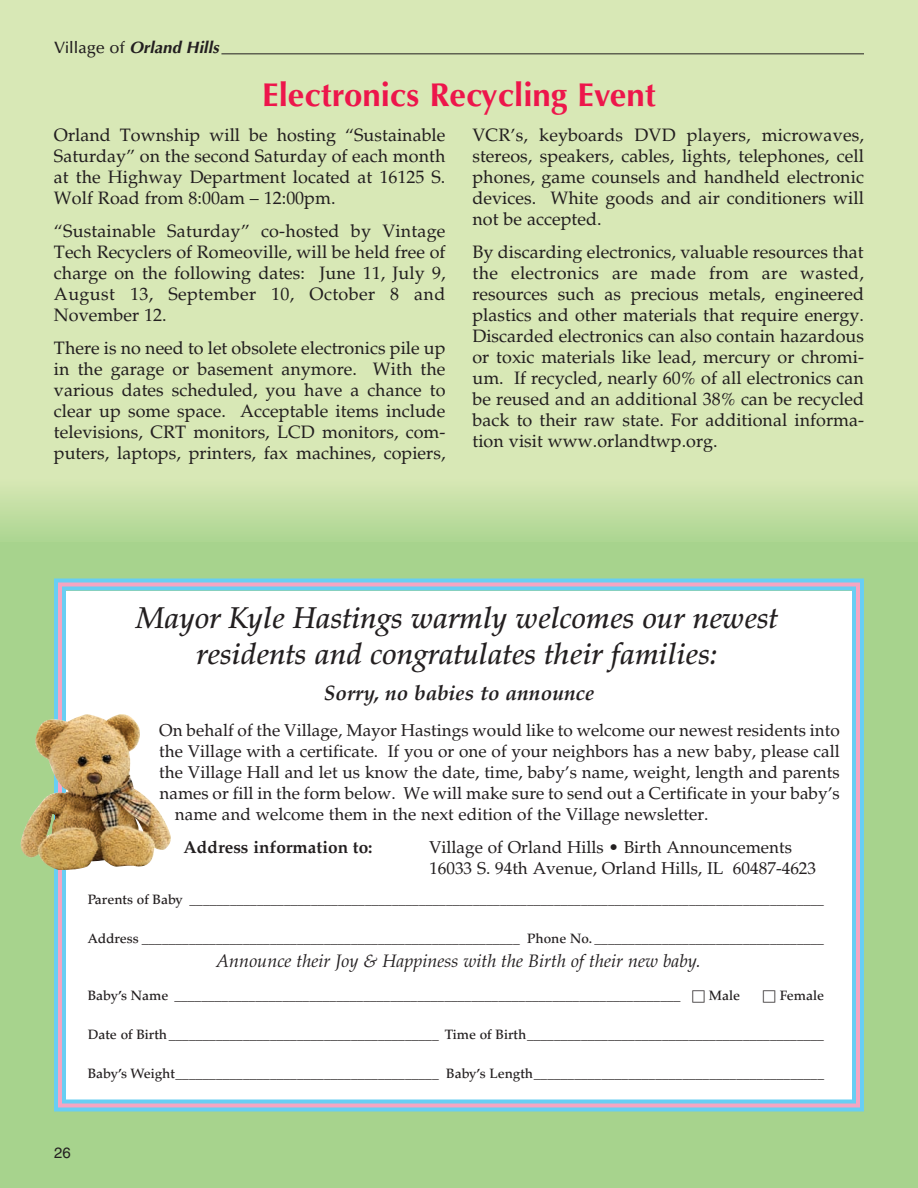
<style>
.page{position:relative;width:918px;height:1188px;background:#fff}
.page>*{position:absolute;margin:0;border:0;box-sizing:border-box;transform-origin:0 0}
.t1{font:700 33px "Optima";color:#ed164b}
.t2{font:italic 500 30px/36px "Palatino";color:#231f20;text-align:center}
.t3{font:italic 700 21px "Palatino";color:#231f20}
.t4{font:18px/21px "Palatia";color:#231f20;text-align:justify}
.t5{font:italic 18px "Palatino";color:#231f20}
.t6{font:17.25px/21px "Palatia";color:#231f20}
.t7{font:700 17.25px "Palatino";color:#231f20}
.t8{font:italic 700 16.5px "Optima";color:#231f20}
.t9{font:15px "Helvetica";color:#231f20}
.t10{font:500 13.5px "Palatino";color:#231f20}
.s1{font-weight:500;font-style:normal}
.s2{font-family:"Universal Newswith Comm Pi";font-weight:400}
</style>
<div class="page">
<div style="left:0;top:0;width:918px;height:488px;background:#d8e8b6"></div>
<div style="left:0;top:479px;width:918px;height:68px;background:linear-gradient(to bottom,#d8e8b5,#a9d48f)"></div>
<div style="left:0;top:542px;width:918px;height:646px;background:#a7d38d"></div>
<hr style="left:221px;top:53px;width:643px;height:1px;background:#231f20">
<svg style="left:54px;top:578px;width:810px;height:534px;background:#f7fafc"></svg>
<img style="left:20px;top:713px;width:152px;height:157px">
<p class="t8" style="left:54px;top:40px;width:170px"><span class="s1">V i l l a g e o f</span> Orland Hills</p>
<h1 class="t1" style="left:262px;top:81px;width:395px">Electronics Recycling Event</h1>
<p class="t4" style="left:54px;top:126px;width:393px">Orland Township will be hosting “Sustainable Saturday” on the second Saturday of each month at the Highway Department located at 16125 S.<br>Wolf Road from 8:00am – 12:00pm.</p>
<p class="t4" style="left:54px;top:222px;width:393px">“Sustainable Saturday” co-hosted by Vintage Tech Recyclers of Romeoville, will be held free of charge on the following dates: June 11, July 9, August 13, September 10, October 8 and November 12.</p>
<p class="t4" style="left:54px;top:339px;width:393px">There is no need to let obsolete electronics pile up in the garage or basement anymore. With the various dates scheduled, you have a chance to clear up some space. Acceptable items include televisions, CRT monitors, LCD monitors, com&shy;puters, laptops, printers, fax machines, copiers,</p>
<p class="t4" style="left:472px;top:127px;width:393px">VCR’s, keyboards DVD players, microwaves, stereos, speakers, cables, lights, telephones, cell phones, game counsels and handheld electronic devices. White goods and air conditioners will not be accepted.</p>
<p class="t4" style="left:472px;top:244px;width:393px">By discarding electronics, valuable resources that the electronics are made from are wasted, resources such as precious metals, engineered plastics and other materials that require energy.<br>Discarded electronics can also contain hazardous or toxic materials like lead, mercury or chromi&shy;um. If recycled, nearly 60% of all electronics can be reused and an additional 38% can be recycled back to their raw state. For additional informa&shy;tion visit www.orlandtwp.org.</p>
<h2 class="t2" style="left:136px;top:603px;width:643px">Mayor Kyle Hastings warmly welcomes our newest residents and congratulates their families:</h2>
<p class="t3" style="left:324px;top:685px;width:272px">Sorry, no babies to announce</p>
<p class="t6" style="left:159px;top:722px;width:682px">On behalf of the Village, Mayor Hastings would like to welcome our newest residents into</p>
<p class="t6" style="left:159px;top:743px;width:682px">the Village with a certificate. If you or one of your neighbors has a new baby, please call</p>
<p class="t6" style="left:159px;top:764px;width:682px">the Village Hall and let us know the date, time, baby’s name, weight, length and parents</p>
<p class="t6" style="left:159px;top:785px;width:682px">names or fill in the form below. We will make sure to send out a Certificate in your baby’s</p>
<p class="t6" style="left:175px;top:806px;width:535px">name and welcome them in the next edition of the Village newsletter.</p>
<p class="t7" style="left:184px;top:841px;width:191px">Address information to:</p>
<p class="t6" style="left:429px;top:839px;width:389px">Village of Orland Hills • Birth Announcements<br>16033 S. 94th Avenue, Orland Hills, IL 60487-4623</p>
<p class="t10" style="left:88px;top:895px;width:738px">Parents of Baby ______________________________________________________________________________________________</p>
<p class="t10" style="left:88px;top:934px;width:738px">Address ________________________________________________________ Phone No. __________________________________</p>
<p class="t5" style="left:216px;top:954px;width:486px">Announce their Joy &amp; Happiness with the Birth of their new baby.</p>
<p class="t10" style="left:88px;top:991px;width:654px">Baby’s Name ___________________________________________________________________________ <span class="s2">□</span> Male</p>
<p class="t10" style="left:763px;top:991px;width:63px"><span class="s2">□</span> Female</p>
<p class="t10" style="left:88px;top:1030px;width:738px">Date of Birth________________________________________ Time of Birth____________________________________________</p>
<p class="t10" style="left:88px;top:1069px;width:738px">Baby’s Weight_______________________________________ Baby’s Length___________________________________________</p>
<p class="t9" style="left:54px;top:1147px;width:18px">26</p>
</div>
